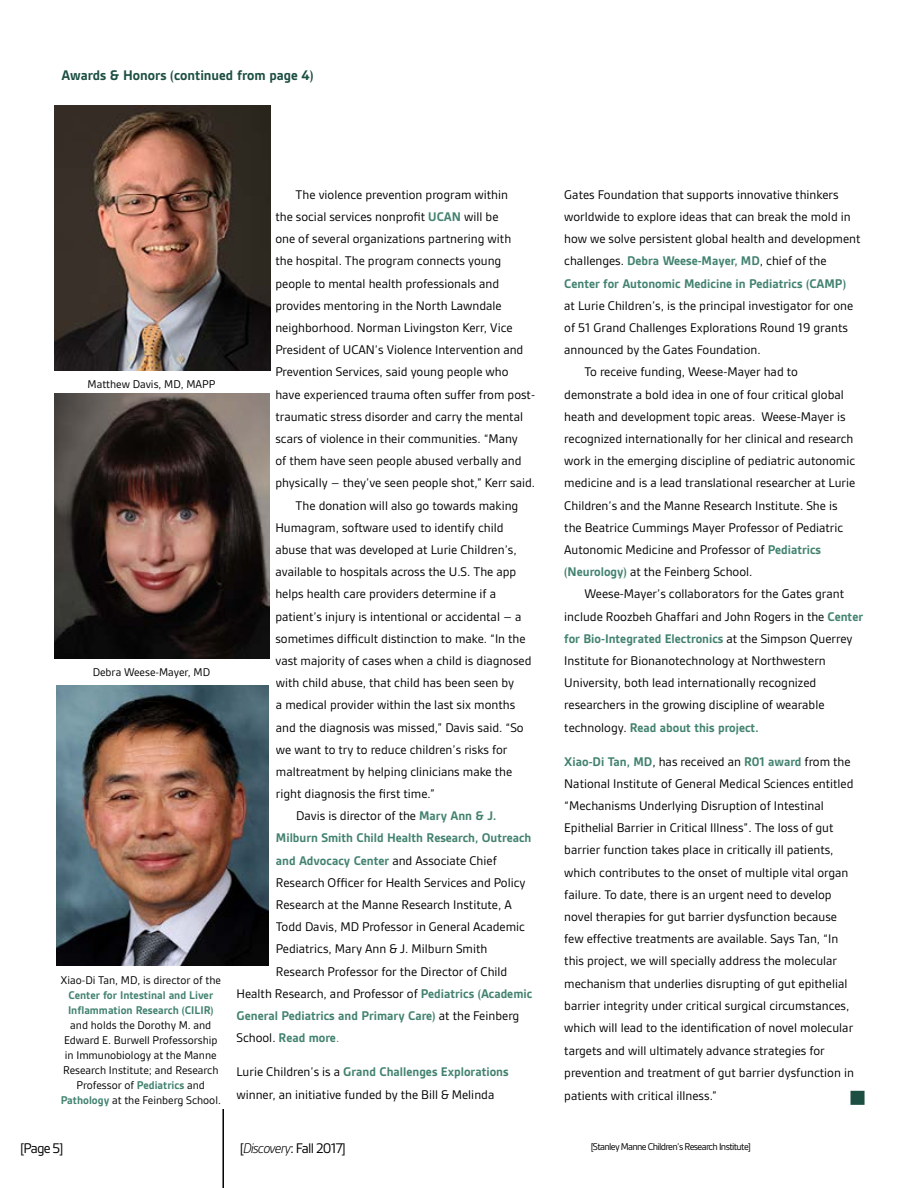
<style>
.page{position:relative;width:918px;height:1188px;background:#fff}
.page>*{position:absolute;margin:0;border:0;box-sizing:border-box;transform-origin:0 0}
.t1{font:700 15px "Gesta";color:#1c4e42}
.t2{font:15px "Gesta";letter-spacing:-.05em;color:#000}
.t3{font:13.5px/22.4px "Gesta";color:#000}
.t4{font:700 13.5px "Gesta";color:#42826f}
.t5{font:12px/15px "Gesta";color:#000;text-align:center}
.t6{font:700 12px/15px "Gesta";color:#42826f}
.t7{font:10.5px "Gesta";letter-spacing:-.06em;color:#000}
.s1{font-weight:700;color:#42826f}
.s2{font-weight:400;color:#000}
.s3{font-weight:400}
.s4{font-weight:300;font-style:italic}
</style>
<div class="page">
<hr style="left:222px;top:189px;width:2px;height:999px;background:#000">
<div style="left:66px;top:370px;width:178px;height:24px;background:#fff"></div>
<div style="left:53px;top:966px;width:182px;height:143px;background:#fff"></div>
<div style="left:74px;top:658px;width:161px;height:27px;background:#fff"></div>
<div style="left:850px;top:1091px;width:15px;height:14px;background:#1c4e42;border:2px solid #1c4e42"></div>
<img style="left:54px;top:106px;width:217px;height:264px">
<img style="left:54px;top:394px;width:216px;height:264px">
<img style="left:56px;top:685px;width:213px;height:281px">
<p class="t1" style="left:62px;top:67px;width:253px">Awards &amp; Honors (continued from page 4)</p>
<p class="t5" style="left:88px;top:376px;width:129px">Matthew Davis, MD, MAPP</p>
<p class="t5" style="left:93px;top:664px;width:119px">Debra Weese-Mayer, MD</p>
<p class="t5" style="left:60px;top:973px;width:162px">Xiao-Di Tan, MD, is director of the</p>
<p class="t6" style="left:68px;top:988px;width:147px">Center for Intestinal and Liver<br>Inflammation Research (CILIR)</p>
<p class="t5" style="left:61px;top:1018px;width:162px">and holds the Dorothy M. and<br>Edward E. Burwell Professorship in Immunobiology at the Manne<br>Research Institute; and Research<br>Professor of <span class="s1">Pediatrics</span> and<br><span class="s1">Pathology</span> at the Feinberg School.</p>
<p class="t3" style="left:296px;top:183px;width:214px">The violence prevention program within</p>
<p class="t3" style="left:275px;top:206px;width:225px">the social services nonprofit <span class="s1">UCAN</span> will be</p>
<p class="t3" style="left:275px;top:228px;width:237px">one of several organizations partnering with</p>
<p class="t3" style="left:275px;top:250px;width:227px">the hospital. The program connects young</p>
<p class="t3" style="left:275px;top:272px;width:225px">people to mental health professionals and</p>
<p class="t3" style="left:275px;top:294px;width:228px">provides mentoring in the North Lawndale</p>
<p class="t3" style="left:275px;top:317px;width:239px">neighborhood. Norman Livingston Kerr, Vice</p>
<p class="t3" style="left:275px;top:339px;width:250px">President of UCAN’s Violence Intervention and</p>
<p class="t3" style="left:275px;top:361px;width:235px">Prevention Services, said young people who</p>
<p class="t3" style="left:275px;top:383px;width:261px">have experienced trauma often suffer from post-</p>
<p class="t3" style="left:275px;top:405px;width:249px">traumatic stress disorder and carry the mental</p>
<p class="t3" style="left:275px;top:428px;width:244px">scars of violence in their communities. “Many</p>
<p class="t3" style="left:275px;top:450px;width:248px">of them have seen people abused verbally and</p>
<p class="t3" style="left:275px;top:472px;width:261px">physically – they’ve seen people shot,” Kerr said.</p>
<p class="t3" style="left:296px;top:494px;width:224px">The donation will also go towards making</p>
<p class="t3" style="left:275px;top:516px;width:230px">Humagram, software used to identify child</p>
<p class="t3" style="left:275px;top:539px;width:243px">abuse that was developed at Lurie Children’s,</p>
<p class="t3" style="left:275px;top:561px;width:243px">available to hospitals across the U.S. The app</p>
<p class="t3" style="left:275px;top:583px;width:222px">helps health care providers determine if a</p>
<p class="t3" style="left:275px;top:605px;width:248px">patient’s injury is intentional or accidental – a</p>
<p class="t3" style="left:275px;top:627px;width:252px">sometimes difficult distinction to make. “In the</p>
<p class="t3" style="left:275px;top:650px;width:258px">vast majority of cases when a child is diagnosed</p>
<p class="t3" style="left:276px;top:672px;width:240px">with child abuse, that child has been seen by</p>
<p class="t3" style="left:276px;top:694px;width:241px">a medical provider within the last six months</p>
<p class="t3" style="left:276px;top:716px;width:249px">and the diagnosis was missed,” Davis said. “So</p>
<p class="t3" style="left:276px;top:738px;width:233px">we want to try to reduce children’s risks for</p>
<p class="t3" style="left:276px;top:760px;width:238px">maltreatment by helping clinicians make the</p>
<p class="t3" style="left:276px;top:783px;width:160px">right diagnosis the first time.”</p>
<p class="t3" style="left:296px;top:805px;width:202px">Davis is director of the <span class="s1">Mary Ann &amp; J.</span></p>
<p class="t4" style="left:276px;top:831px;width:257px">Milburn Smith Child Health Research, Outreach</p>
<p class="t4" style="left:276px;top:853px;width:222px">and Advocacy Center <span class="s2">and Associate Chief</span></p>
<p class="t3" style="left:276px;top:871px;width:251px">Research Officer for Health Services and Policy</p>
<p class="t3" style="left:276px;top:894px;width:238px">Research at the Manne Research Institute, A</p>
<p class="t3" style="left:276px;top:916px;width:251px">Todd Davis, MD Professor in General Academic</p>
<p class="t3" style="left:276px;top:938px;width:213px">Pediatrics, Mary Ann &amp; J. Milburn Smith</p>
<p class="t3" style="left:276px;top:960px;width:233px">Research Professor for the Director of Child</p>
<p class="t3" style="left:237px;top:982px;width:297px">Health Research, and Professor of <span class="s1">Pediatrics (Academic</span></p>
<p class="t4" style="left:237px;top:1008px;width:284px">General Pediatrics and Primary Care) <span class="s2">at the Feinberg</span></p>
<p class="t4" style="left:237px;top:1031px;width:104px"><span class="s2">School.</span> Read more<span class="s3">.</span></p>
<p class="t3" style="left:237px;top:1061px;width:274px">Lurie Children’s is a <span class="s1">Grand Challenges Explorations </span>winner, an initiative funded by the Bill &amp; Melinda</p>
<p class="t3" style="left:564px;top:184px;width:298px">Gates Foundation that supports innovative thinkers worldwide to explore ideas that can break the mold in how we solve persistent global health and development challenges. <span class="s1">Debra Weese-Mayer, MD</span>, chief of the <span class="s1">Center for Autonomic Medicine in Pediatrics (CAMP)</span></p>
<p class="t3" style="left:564px;top:294px;width:291px">at Lurie Children’s, is the principal investigator for one</p>
<p class="t3" style="left:564px;top:317px;width:285px">of 51 Grand Challenges Explorations Round 19 grants</p>
<p class="t3" style="left:564px;top:339px;width:198px">announced by the Gates Foundation.</p>
<p class="t3" style="left:585px;top:361px;width:215px">To receive funding, Weese-Mayer had to</p>
<p class="t3" style="left:564px;top:383px;width:281px">demonstrate a bold idea in one of four critical global</p>
<p class="t3" style="left:564px;top:405px;width:283px">heath and development topic areas. Weese-Mayer is</p>
<p class="t3" style="left:564px;top:428px;width:291px">recognized internationally for her clinical and research</p>
<p class="t3" style="left:564px;top:450px;width:292px">work in the emerging discipline of pediatric autonomic</p>
<p class="t3" style="left:564px;top:472px;width:293px">medicine and is a lead translational researcher at Lurie</p>
<p class="t3" style="left:564px;top:494px;width:275px">Children’s and the Manne Research Institute. She is</p>
<p class="t3" style="left:564px;top:516px;width:281px">the Beatrice Cummings Mayer Professor of Pediatric</p>
<p class="t3" style="left:564px;top:539px;width:258px">Autonomic Medicine and Professor of <span class="s1">Pediatrics</span></p>
<p class="t3" style="left:564px;top:561px;width:190px"><span class="s1">(Neurology)</span> at the Feinberg School.</p>
<p class="t3" style="left:585px;top:583px;width:261px">Weese-Mayer’s collaborators for the Gates grant</p>
<p class="t3" style="left:564px;top:605px;width:300px">include Roozbeh Ghaffari and John Rogers in the <span class="s1">Center</span></p>
<p class="t4" style="left:564px;top:631px;width:290px">for Bio-Integrated Electronics <span class="s2">at the Simpson Querrey</span></p>
<p class="t3" style="left:564px;top:650px;width:263px">Institute for Bionanotechnology at Northwestern</p>
<p class="t3" style="left:564px;top:672px;width:254px">University, both lead internationally recognized</p>
<p class="t3" style="left:564px;top:694px;width:262px">researchers in the growing discipline of wearable</p>
<p class="t4" style="left:564px;top:720px;width:196px"><span class="s2">technology.</span> Read about this project.</p>
<p class="t3" style="left:564px;top:750px;width:291px"><span class="s1">Xiao-Di Tan, MD</span>, has received an <span class="s1">R01 award</span> from the National Institute of General Medical Sciences entitled “Mechanisms Underlying Disruption of Intestinal Epithelial Barrier in Critical Illness”. The loss of gut barrier function takes place in critically ill patients, which contributes to the onset of multiple vital organ failure. To date, there is an urgent need to develop novel therapies for gut barrier dysfunction because few effective treatments are available. Says Tan, “In this project, we will specially address the molecular mechanism that underlies disrupting of gut epithelial barrier integrity under critical surgical circumstances, which will lead to the identification of novel molecular targets and will ultimately advance strategies for prevention and treatment of gut barrier dysfunction in patients with critical illness.”</p>
<p class="t2" style="left:20px;top:1140px;width:45px">[Page 5]</p>
<p class="t2" style="left:240px;top:1140px;width:108px">[<span class="s4">Discovery</span>: Fall 2017]</p>
<p class="t7" style="left:591px;top:1141px;width:162px">[Stanley Manne Children’s Research Institute]</p>
</div>
